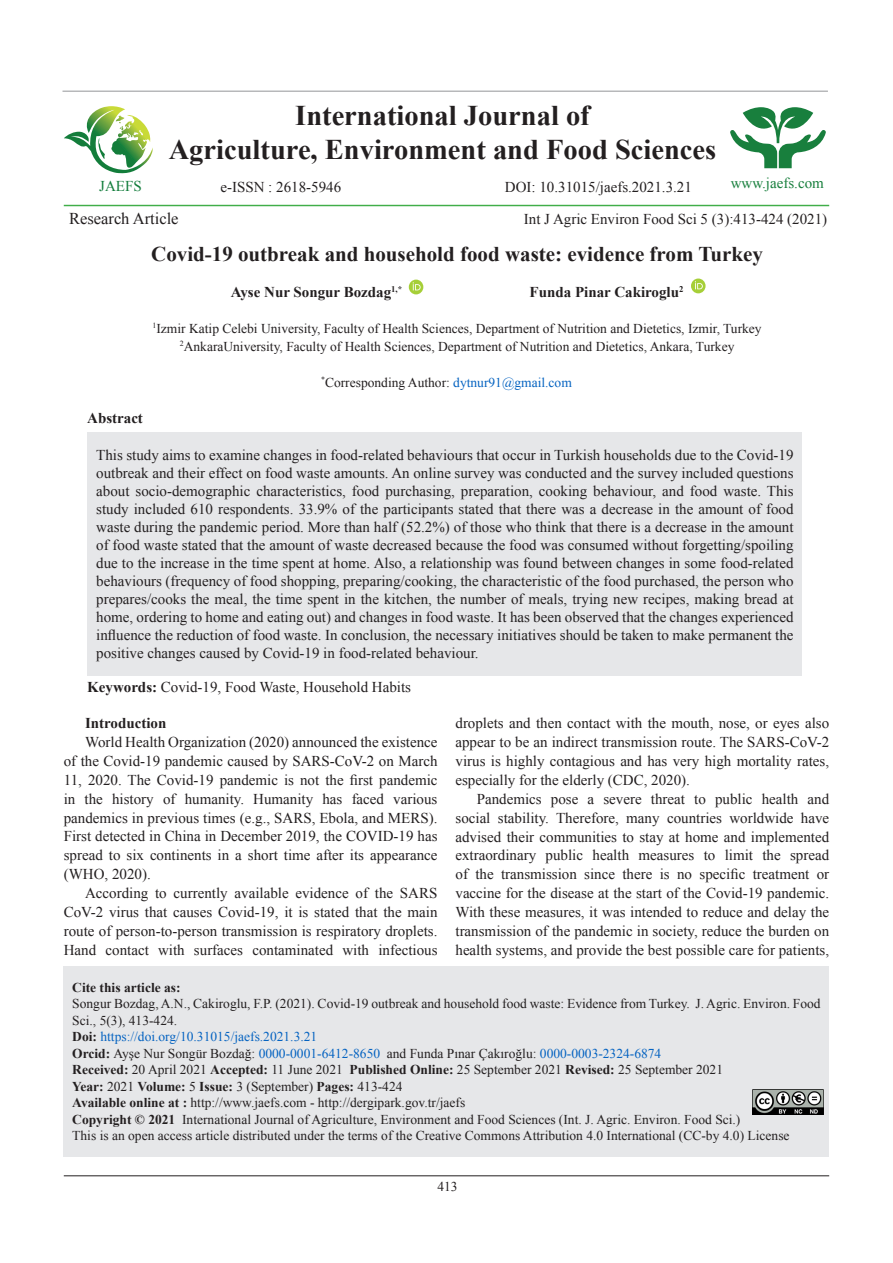
<style>
.page{position:relative;width:893px;height:1263px;background:#fff}
.page>*{position:absolute;margin:0;border:0;box-sizing:border-box;transform-origin:0 0}
.t1{font:700 28.5px "Times New Roman";color:#231f20}
.t2{font:700 21px "Times New Roman";color:#231f20}
.t3{font:16.5px "Times New Roman";color:#231f20}
.Normal__Web{font:15px/18.9px "Times New Roman";color:#231f20;text-align:justify}
.t4{font:700 15px "Times New Roman";color:#231f20}
.t5{font:15px "Times New Roman";color:#187f3d}
.t6{font:15px "Times New Roman";color:#137d3c}
.Default{font:13.5px/16.5px "Times New Roman";color:#231f20}
.t7{font:700 13.5px "Times New Roman";color:#231f20}
.t8{font:13.5px "Times New Roman";color:#0563c1}
.s1{color:#0563c1}
.s2{font-weight:700}
.s3{font-weight:700;color:#231f20}
.s4{font-weight:400}
</style>
<div class="page">
<hr style="left:64px;top:1175px;width:765px;height:1px;background:#231f20">
<div style="left:88px;top:432px;width:714px;height:244px;background:#e6e7e9"></div>
<hr style="left:64px;top:205px;width:765px;height:1px;background:#40ae49">
<hr style="left:63px;top:91px;width:765px;height:1px;background:#939598">
<svg style="left:730px;top:107px;width:96px;height:61px"></svg>
<svg style="left:64px;top:106px;width:89px;height:68px"></svg>
<div style="left:64px;top:966px;width:765px;height:191px;background:#e6e7e9"></div>
<img style="left:752px;top:1090px;width:72px;height:24px">
<svg style="left:409px;top:280px;width:14px;height:14px"></svg>
<svg style="left:413px;top:282px;width:8px;height:8px"></svg>
<div style="left:691px;top:279px;width:15px;height:14px;background:#a6cf38;border-radius:50%"></div>
<svg style="left:695px;top:281px;width:8px;height:8px"></svg>
<p class="t1" style="left:295px;top:96px;width:296px">International Journal of</p>
<p class="t1" style="left:169px;top:130px;width:549px">Agriculture, Environment and Food Sciences</p>
<p class="t6" style="left:99px;top:175px;width:44px">JAEFS</p>
<p class="t5" style="left:731px;top:173px;width:95px">www.jaefs.com</p>
<p class="Normal__Web" style="left:524px;top:209px;width:305px">Int J Agric Environ Food Sci 5 (3):413-424 (2021)</p>
<p class="Normal__Web" style="left:220px;top:177px;width:122px">e-ISSN : 2618-5946</p>
<p class="Normal__Web" style="left:505px;top:177px;width:189px">DOI: 10.31015/jaefs.2021.3.21</p>
<p class="t3" style="left:69px;top:208px;width:111px">Research Article</p>
<p class="t4" style="left:87px;top:407px;width:57px">Abstract</p>
<p class="t2" style="left:151px;top:239px;width:613px">Covid-19 outbreak and household food waste: evidence from Turkey</p>
<p class="t4" style="left:231px;top:281px;width:173px">Ayse Nur Songur Bozdag<sup>1,*</sup></p>
<p class="t4" style="left:530px;top:281px;width:155px">Funda Pinar Cakiroglu<sup>2</sup></p>
<p class="Default" style="left:153px;top:320px;width:611px"><sup>1</sup>Izmir Katip Celebi University, Faculty of Health Sciences, Department of Nutrition and Dietetics, Izmir, Turkey</p>
<p class="Default" style="left:180px;top:338px;width:556px"><sup>2</sup>AnkaraUniversity, Faculty of Health Sciences, Department of Nutrition and Dietetics, Ankara, Turkey</p>
<p class="Default" style="left:321px;top:374px;width:252px"><sup>*</sup>Corresponding Author: <span class="s1">dytnur91@gmail.com</span></p>
<p class="Normal__Web" style="left:96px;top:446px;width:699px;line-height:18px">This study aims to examine changes in food-related behaviours that occur in Turkish households due to the Covid-19 outbreak and their effect on food waste amounts. An online survey was conducted and the survey included questions about socio-demographic characteristics, food purchasing, preparation, cooking behaviour, and food waste. This study included 610 respondents. 33.9% of the participants stated that there was a decrease in the amount of food waste during the pandemic period. More than half (52.2%) of those who think that there is a decrease in the amount of food waste stated that the amount of waste decreased because the food was consumed without forgetting/spoiling due to the increase in the time spent at home. Also, a relationship was found between changes in some food-related behaviours (frequency of food shopping, preparing/cooking, the characteristic of the food purchased, the person who prepares/cooks the meal, the time spent in the kitchen, the number of meals, trying new recipes, making bread at home, ordering to home and eating out) and changes in food waste. It has been observed that the changes experienced influence the reduction of food waste. In conclusion, the necessary initiatives should be taken to make permanent the positive changes caused by Covid-19 in food-related behaviour.</p>
<p class="Normal__Web" style="left:87px;top:678px;width:325px"><span class="s2">Keywords:</span> Covid-19, Food Waste, Household Habits</p>
<p class="t4" style="left:85px;top:712px;width:83px">Introduction</p>
<p class="Normal__Web" style="left:64px;top:732px;width:375px;text-indent:21px">World Health Organization (2020) announced the existence of the Covid-19 pandemic caused by SARS-CoV-2 on March 11, 2020. The Covid-19 pandemic is not the first pandemic in the history of humanity. Humanity has faced various pandemics in previous times (e.g., SARS, Ebola, and MERS).<br>First detected in China in December 2019, the COVID-19 has spread to six continents in a short time after its appearance (WHO, 2020).</p>
<p class="Normal__Web" style="left:64px;top:883px;width:375px;text-indent:21px">According to currently available evidence of the SARS CoV-2 virus that causes Covid-19, it is stated that the main route of person-to-person transmission is respiratory droplets.<br>Hand contact with surfaces contaminated with infectious</p>
<p class="Normal__Web" style="left:455px;top:713px;width:375px">droplets and then contact with the mouth, nose, or eyes also appear to be an indirect transmission route. The SARS-CoV-2 virus is highly contagious and has very high mortality rates, especially for the elderly (CDC, 2020).</p>
<p class="Normal__Web" style="left:455px;top:789px;width:375px;text-indent:21px">Pandemics pose a severe threat to public health and social stability. Therefore, many countries worldwide have advised their communities to stay at home and implemented extraordinary public health measures to limit the spread of the transmission since there is no specific treatment or vaccine for the disease at the start of the Covid-19 pandemic.<br>With these measures, it was intended to reduce and delay the transmission of the pandemic in society, reduce the burden on health systems, and provide the best possible care for patients,</p>
<p class="t7" style="left:72px;top:978px;width:110px">Cite this article as:</p>
<p class="Default" style="left:72px;top:995px;width:750px">Songur Bozdag, A.N., Cakiroglu, F.P. (2021). Covid-19 outbreak and household food waste: Evidence from Turkey. J. Agric. Environ. Food<br>Sci., 5(3), 413-424.</p>
<p class="t8" style="left:72px;top:1028px;width:246px"><span class="s3">Doi:</span> https://doi.org/10.31015/jaefs.2021.3.21</p>
<p class="Default" style="left:72px;top:1045px;width:591px"><span class="s2">Orcid:</span> Ayşe Nur Songür Bozdağ: <span class="s1">0000-0001-6412-8650</span> and Funda Pınar Çakıroğlu: <span class="s1">0000-0003-2324-6874</span></p>
<p class="Default" style="left:72px;top:1061px;width:652px"><span class="s2">Received:</span> 20 April 2021 <span class="s2">Accepted:</span> 11 June 2021 <span class="s2">Published Online:</span> 25 September 2021 <span class="s2">Revised:</span> 25 September 2021</p>
<p class="t7" style="left:72px;top:1077px;width:332px">Year: <span class="s4">2021</span> Volume: <span class="s4">5</span> Issue: <span class="s4">3 (September)</span> Pages: <span class="s4">413-424</span></p>
<p class="Default" style="left:72px;top:1094px;width:394px"><span class="s2">Available online at :</span> http://www.jaefs.com - http://dergipark.gov.tr/jaefs</p>
<p class="Default" style="left:72px;top:1111px;width:670px"><span class="s2">Copyright © 2021</span> International Journal of Agriculture, Environment and Food Sciences (Int. J. Agric. Environ. Food Sci.)</p>
<p class="Default" style="left:72px;top:1127px;width:719px">This is an open access article distributed under the terms of the Creative Commons Attribution 4.0 International (CC-by 4.0) License</p>
<p class="Default" style="left:437px;top:1178px;width:22px">413</p>
</div>
